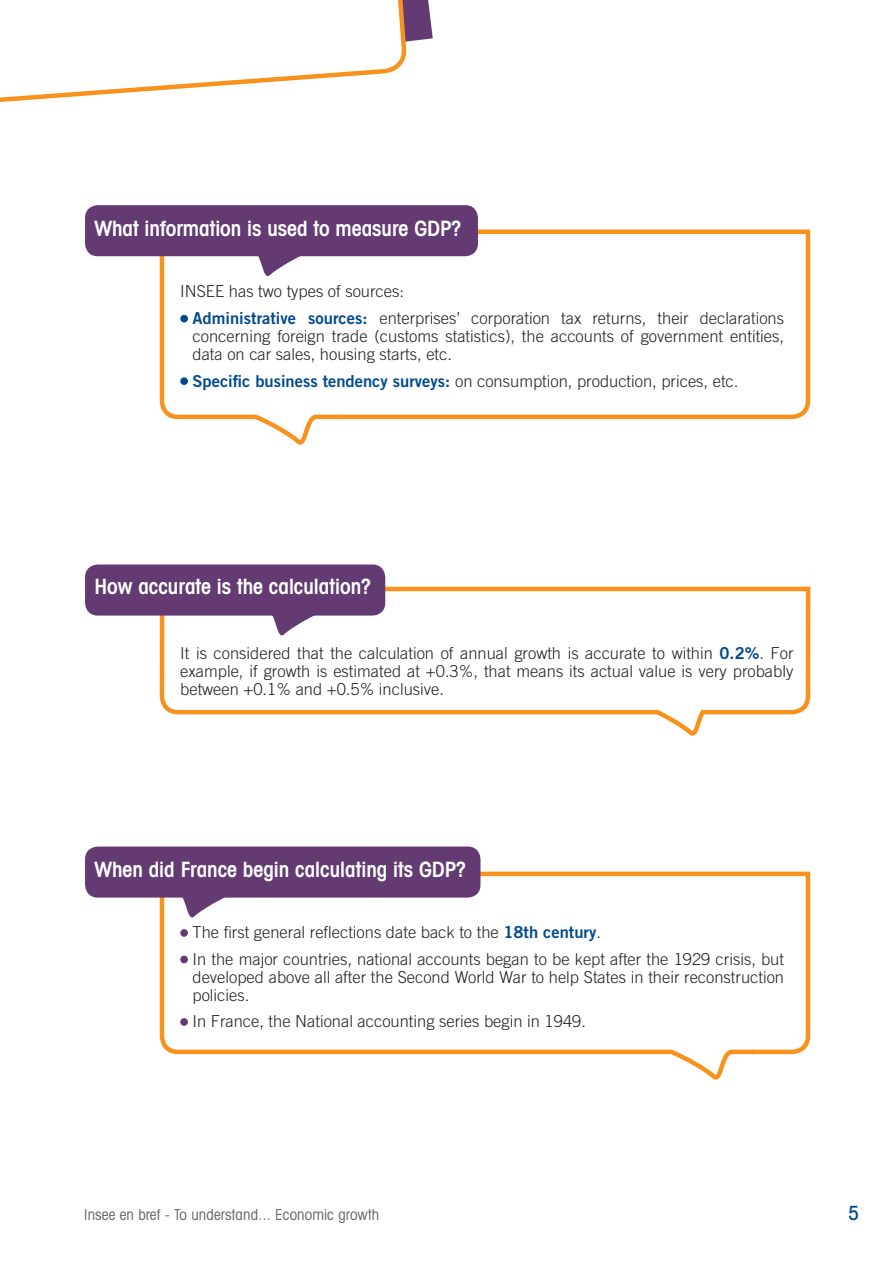
<style>
.page{position:relative;width:893px;height:1263px;background:#fff}
.page>*{position:absolute;margin:0;border:0;box-sizing:border-box;transform-origin:0 0}
.t1{font:600 condensed 21px "Avant Garde IT Cby BT";color:#fff}
.t2{font:500 condensed 19.5px "Avant Garde IT Cby BT";color:#01498e}
.t3{font:300 16.5px/18px "Trade Gothic";color:#231f20}
.t4{font:condensed 15px "Avant Garde IT Cby BT";letter-spacing:.01em;color:#636366}
.s1{font-family:"Trade Gothic Bold Two";font-weight:400;color:#01498e}
</style>
<div class="page">
<svg style="left:405px;top:0;width:28px;height:58px;fill:#643a72"></svg>
<svg style="left:0;top:0;width:405px;height:257px"></svg>
<svg style="left:157px;top:229px;width:654px;height:216px"></svg>
<svg style="left:159px;top:584px;width:652px;height:285px"></svg>
<svg style="left:159px;top:869px;width:652px;height:211px"></svg>
<div style="left:85px;top:205px;width:393px;height:51px;background:#643a72;border-radius:13px"></div>
<svg style="left:231px;top:256px;width:108px;height:27px"></svg>
<div style="left:85px;top:564px;width:300px;height:52px;background:#643a72;border-radius:13px"></div>
<svg style="left:245px;top:615px;width:108px;height:27px"></svg>
<div style="left:85px;top:846px;width:395px;height:51px;background:#643a72;border-radius:13px"></div>
<svg style="left:155px;top:897px;width:109px;height:27px"></svg>
<div style="left:180px;top:315px;width:8px;height:7px;background:#01498e;border-radius:50%"></div>
<div style="left:180px;top:377px;width:8px;height:8px;background:#01498e;border-radius:50%"></div>
<div style="left:180px;top:929px;width:8px;height:8px;background:#643a72;border-radius:50%"></div>
<div style="left:180px;top:956px;width:8px;height:7px;background:#643a72;border-radius:50%"></div>
<div style="left:180px;top:1018px;width:8px;height:8px;background:#643a72;border-radius:50%"></div>
<p class="t1" style="left:94px;top:216px;width:368px">What information is used to measure GDP?</p>
<p class="t3" style="left:193px;top:278px;width:593px;line-height:26.5px;text-indent:-12px">INSEE has two types of sources:<br><span class="s1">Administrative sources:</span> enterprises’ corporation tax returns, their declarations</p>
<p class="t3" style="left:193px;top:327px;width:593px">concerning foreign trade (customs statistics), the accounts of government entities, data on car sales, housing starts, etc.</p>
<p class="t3" style="left:193px;top:371px;width:547px"><span class="s1">Specific business tendency surveys:</span> on consumption, production, prices, etc.</p>
<p class="t1" style="left:94px;top:574px;width:278px">How accurate is the calculation?</p>
<p class="t3" style="left:180px;top:644px;width:615px;text-align:justify">It is considered that the calculation of annual growth is accurate to within <span class="s1">0.2%</span>. For example, if growth is estimated at +0.3%, that means its actual value is very probably between +0.1% and +0.5% inclusive.</p>
<p class="t1" style="left:94px;top:857px;width:373px">When did France begin calculating its GDP?</p>
<p class="t3" style="left:193px;top:919px;width:593px;line-height:26.5px">The first general reflections date back to the <span class="s1">18th century</span>.<br>In the major countries, national accounts began to be kept after the 1929 crisis, but</p>
<p class="t3" style="left:193px;top:968px;width:593px">developed above all after the Second World War to help States in their reconstruction policies.</p>
<p class="t3" style="left:193px;top:1012px;width:395px">In France, the National accounting series begin in 1949.</p>
<p class="t4" style="left:84px;top:1206px;width:296px">Insee en bref - To understand... Economic growth</p>
<p class="t2" style="left:848px;top:1202px;width:12px">5</p>
</div>
